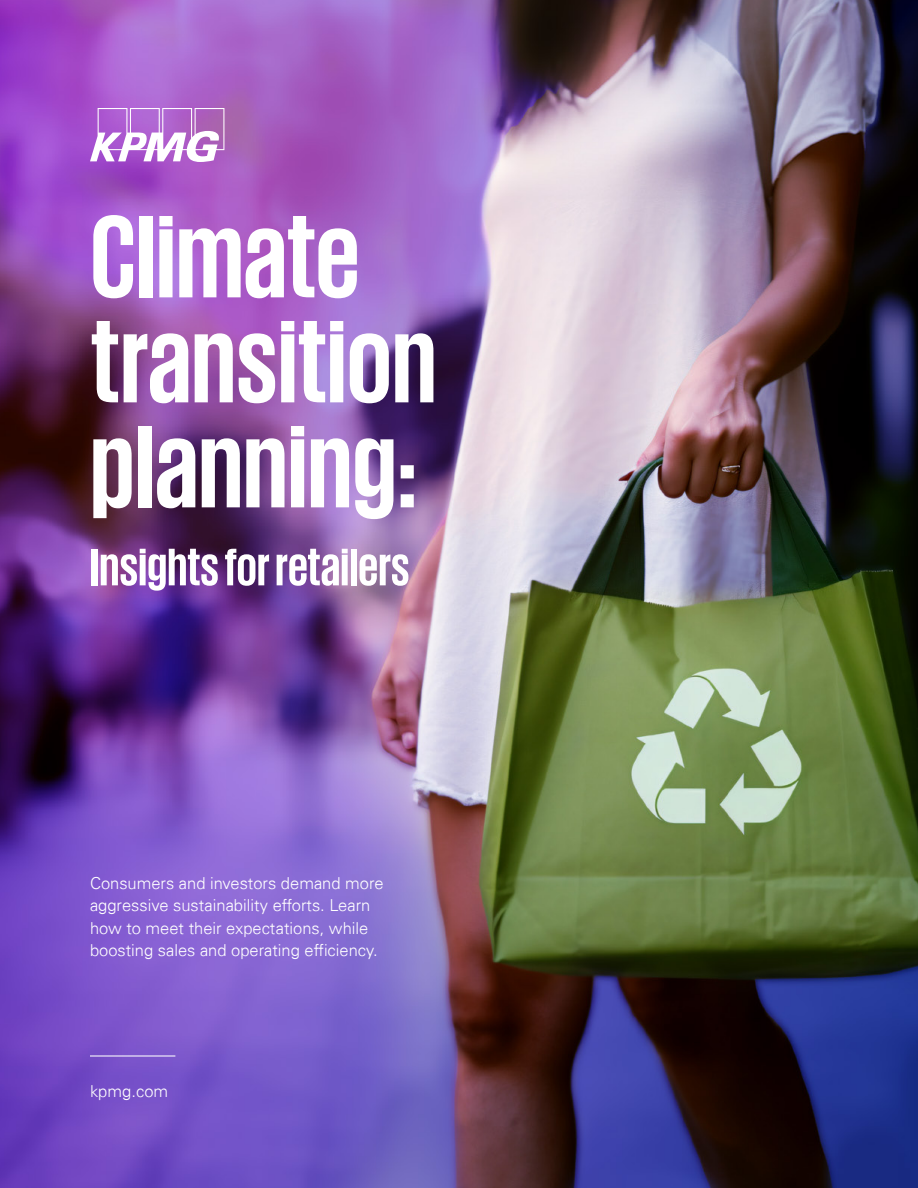
<style>
.page{position:relative;width:918px;height:1188px;background:#fff}
.page>*{position:absolute;margin:0;border:0;box-sizing:border-box;transform-origin:0 0}
.t1{font:700 120px/105px "KPMG";color:#fff}
.t2{font:700 54px "KPMG";color:#fff}
.t3{font:300 16.5px/22.5px "Univers 45";color:#fff}
</style>
<div class="page">
<img style="left:0;top:0;width:918px;height:1188px">
<svg style="left:90px;top:108px;width:134px;height:54px"></svg>
<hr style="left:90px;top:1055px;width:85px;height:2px;background:#fff">
<h1 class="t1" style="left:90px;top:200px;width:348px">Climate transition planning:</h1>
<h2 class="t2" style="left:90px;top:540px;width:321px">Insights for retailers</h2>
<p class="t3" style="left:90px;top:872px;width:295px">Consumers and investors demand more aggressive sustainability efforts. Learn how to meet their expectations, while boosting sales and operating efficiency.</p>
<p class="t3" style="left:90px;top:1080px;width:80px">kpmg.com</p>
</div>
